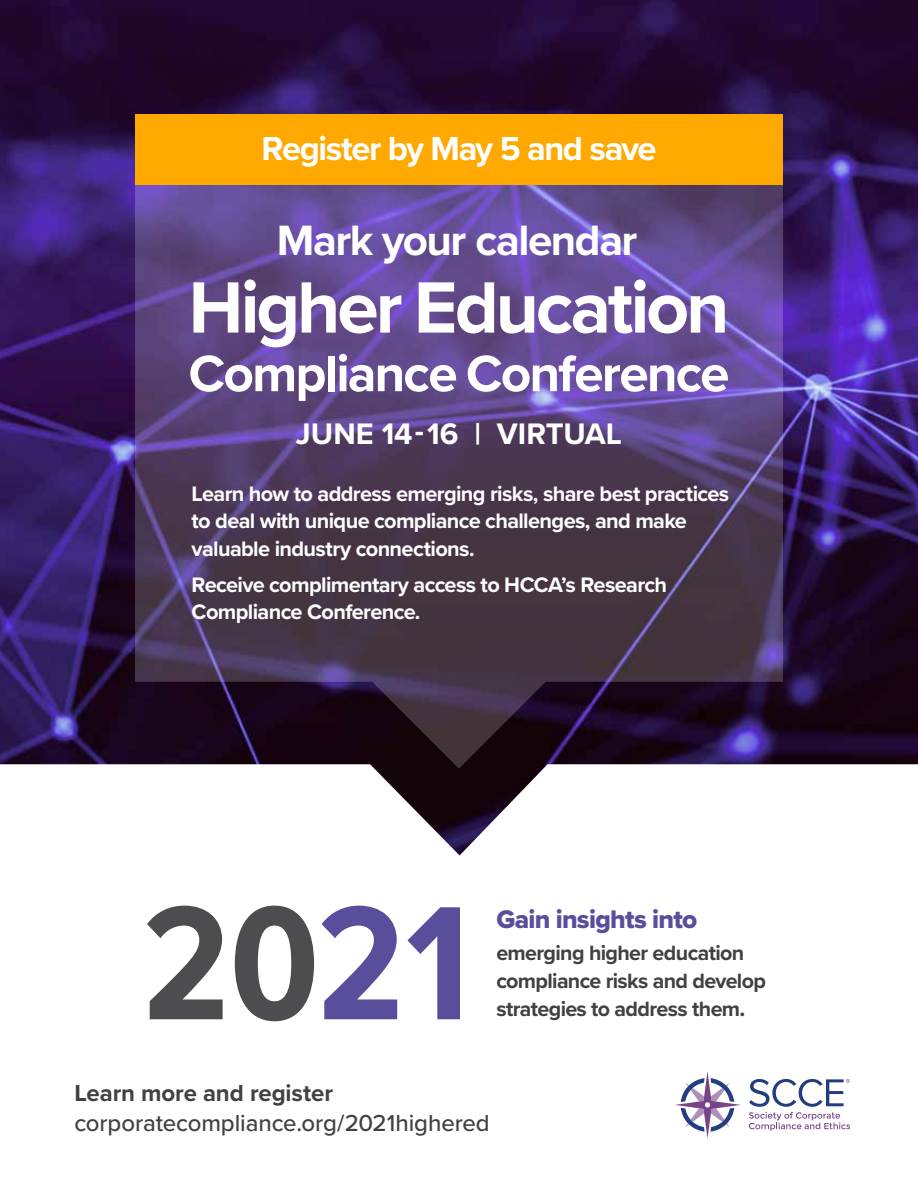
<style>
.page{position:relative;width:918px;height:1188px;background:#fff}
.page>*{position:absolute;margin:0;border:0;box-sizing:border-box;transform-origin:0 0}
.t1{font:700 167.85px "Proxima Nova Cond";color:#4d4d4f}
.t2{font:700 75.3px "Proxima Nova";letter-spacing:-.04em;color:#fff}
.t3{font:700 52.95px "Proxima Nova";letter-spacing:-.035em;color:#fff}
.t4{font:700 43.95px "Proxima Nova";letter-spacing:-.035em;color:#fff}
.t5{font:700 34.5px "Proxima Nova";letter-spacing:-.04em;color:#fff}
.t6{font:700 30.75px "Proxima Nova";color:#fff}
.t7{font:26.4px "Proxima Nova Extrabld";letter-spacing:-.03em;color:#584e9c}
.t8{font:500 24px "Proxima Nova";letter-spacing:-.005em;color:#414042}
.t9{font:700 24px "Proxima Nova";letter-spacing:-.005em;color:#414042}
.t10{font:700 21.75px/27.8px "Proxima Nova";letter-spacing:-.03em;color:#fff}
.t11{font:700 21.45px/28px "Proxima Nova";letter-spacing:-.03em;color:#414042}
.s1{color:#584e9c}
.s2{font-size:23.1px}
</style>
<div class="page">
<svg style="left:675px;top:1071px;width:66px;height:67px"></svg>
<svg style="left:749px;top:1079px;width:101px;height:52px"></svg>
<img style="left:0;top:0;width:918px;height:855px">
<svg style="left:135px;top:185px;width:648px;height:584px;background:#503b67"></svg>
<div style="left:135px;top:114px;width:648px;height:71px;background:#ffa800"></div>
<h3 class="t5" style="left:262px;top:123px;width:396px">Register by May 5 and save</h3>
<h3 class="t4" style="left:277px;top:208px;width:362px">Mark your calendar</h3>
<h2 class="t2" style="left:189px;top:251px;width:542px">Higher Education</h2>
<h3 class="t3" style="left:189px;top:334px;width:542px">Compliance Conference</h3>
<h3 class="t6" style="left:296px;top:410px;width:328px">JUNE 14 - 16 | VIRTUAL</h3>
<p class="t10" style="left:192px;top:479px;width:539px">Learn how to address emerging risks, share best practices to deal with unique compliance challenges, and make valuable industry connections.</p>
<p class="t10" style="left:192px;top:570px;width:477px">Receive complimentary access to HCCA’s Research<br>Compliance Conference.</p>
<h1 class="t1" style="left:142px;top:840px;width:329px">20<span class="s1">21</span></h1>
<p class="t7" style="left:496px;top:899px;width:203px">Gain insights into</p>
<p class="t11" style="left:496px;top:939px;width:271px">emerging higher education compliance risks and develop strategies to address them<span class="s2">.</span></p>
<p class="t9" style="left:74px;top:1075px;width:260px">Learn more and register</p>
<p class="t8" style="left:74px;top:1105px;width:417px">corporatecompliance.org/2021highered</p>
</div>
